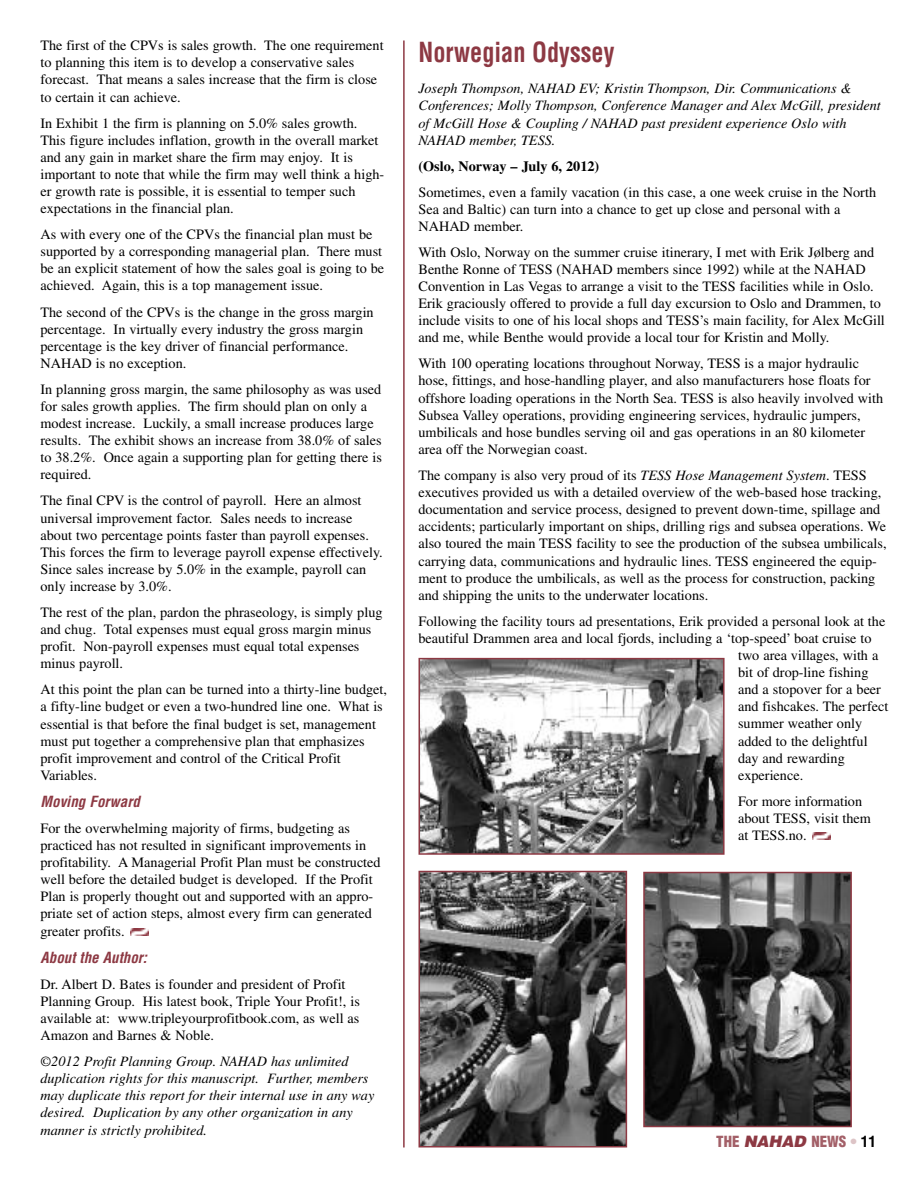
<style>
.page{position:relative;width:918px;height:1188px;background:#fff}
.page>*{position:absolute;margin:0;border:0;box-sizing:border-box;transform-origin:0 0}
.t1{font:700 condensed 27px "Helvetica";color:#8d3943;scale:.9 1}
.t2{font:italic 700 condensed 15px "Helvetica";color:#8d3943}
.t3{font:900 condensed 15px "Helvetica";color:#a36068}
.t4{font:14.25px/17.1px "Times";color:#000}
.t5{font:italic 14.25px/17.1px "Times";color:#000}
.t6{font:700 14.25px "Times";color:#000}
.s1{font-style:italic}
.s2{font-style:italic;font-stretch:normal;font-size:15.75px;color:#8d3943}
.s3{font-weight:700;color:#ddc4c6}
.s4{font-weight:700;color:#000}
</style>
<div class="page">
<img style="left:131px;top:928px;width:17px;height:7px">
<hr style="left:403px;top:40px;width:2px;height:1107px;background:#8d3943">
<img style="left:812px;top:833px;width:18px;height:7px">
<img style="left:421px;top:661px;width:301px;height:191px">
<div style="left:418px;top:658px;width:307px;height:197px;border:2px solid #8d3943"></div>
<img style="left:421px;top:874px;width:203px;height:271px">
<div style="left:418px;top:871px;width:209px;height:277px;border:2px solid #8d3943"></div>
<img style="left:646px;top:875px;width:203px;height:249px">
<div style="left:643px;top:872px;width:209px;height:255px;border:2px solid #8d3943"></div>
<p class="t4" style="left:40px;top:38px;width:345px">The first of the CPVs is sales growth. The one requirement to planning this item is to develop a conservative sales forecast. That means a sales increase that the firm is close to certain it can achieve.</p>
<p class="t4" style="left:40px;top:116px;width:345px">In Exhibit 1 the firm is planning on 5.0% sales growth.<br>This figure includes inflation, growth in the overall market and any gain in market share the firm may enjoy. It is important to note that while the firm may well think a high&shy;er growth rate is possible, it is essential to temper such expectations in the financial plan.</p>
<p class="t4" style="left:40px;top:227px;width:345px">As with every one of the CPVs the financial plan must be supported by a corresponding managerial plan. There must be an explicit statement of how the sales goal is going to be achieved. Again, this is a top management issue.</p>
<p class="t4" style="left:40px;top:305px;width:335px">The second of the CPVs is the change in the gross margin percentage. In virtually every industry the gross margin percentage is the key driver of financial performance.<br>NAHAD is no exception.</p>
<p class="t4" style="left:40px;top:382px;width:343px">In planning gross margin, the same philosophy as was used for sales growth applies. The firm should plan on only a modest increase. Luckily, a small increase produces large results. The exhibit shows an increase from 38.0% of sales to 38.2%. Once again a supporting plan for getting there is required.</p>
<p class="t4" style="left:40px;top:494px;width:344px">The final CPV is the control of payroll. Here an almost universal improvement factor. Sales needs to increase about two percentage points faster than payroll expenses.<br>This forces the firm to leverage payroll expense effectively.<br>Since sales increase by 5.0% in the example, payroll can only increase by 3.0%.</p>
<p class="t4" style="left:40px;top:605px;width:344px">The rest of the plan, pardon the phraseology, is simply plug and chug. Total expenses must equal gross margin minus profit. Non-payroll expenses must equal total expenses minus payroll.</p>
<p class="t4" style="left:40px;top:683px;width:348px">At this point the plan can be turned into a thirty-line budget, a fifty-line budget or even a two-hundred line one. What is essential is that before the final budget is set, management must put together a comprehensive plan that emphasizes profit improvement and control of the Critical Profit Variables.</p>
<p class="t2" style="left:40px;top:794px;width:101px">Moving Forward</p>
<p class="t4" style="left:40px;top:821px;width:342px">For the overwhelming majority of firms, budgeting as practiced has not resulted in significant improvements in profitability. A Managerial Profit Plan must be constructed well before the detailed budget is developed. If the Profit Plan is properly thought out and supported with an appro&shy;priate set of action steps, almost every firm can generated greater profits.</p>
<p class="t2" style="left:40px;top:949px;width:108px">About the Author:</p>
<p class="t4" style="left:40px;top:977px;width:321px">Dr. Albert D. Bates is founder and president of Profit Planning Group. His latest book, Triple Your Profit!, is available at: www.tripleyourprofitbook.com, as well as Amazon and Barnes &amp; Noble.</p>
<p class="t5" style="left:40px;top:1054px;width:335px">©2012 Profit Planning Group. NAHAD has unlimited duplication rights for this manuscript. Further, members may duplicate this report for their internal use in any way desired. Duplication by any other organization in any manner is strictly prohibited.</p>
<h1 class="t1" style="left:419px;top:37px;width:219px">Norwegian Odyssey</h1>
<p class="t5" style="left:418px;top:81px;width:464px">Joseph Thompson, NAHAD EV; Kristin Thompson, Dir. Communications &amp; Conferences; Molly Thompson, Conference Manager and Alex McGill, president of McGill Hose &amp; Coupling / NAHAD past president experience Oslo with NAHAD member, TESS.</p>
<p class="t6" style="left:418px;top:161px;width:182px">(Oslo, Norway – July 6, 2012)</p>
<p class="t4" style="left:418px;top:185px;width:459px">Sometimes, even a family vacation (in this case, a one week cruise in the North<br>Sea and Baltic) can turn into a chance to get up close and personal with a<br>NAHAD member.</p>
<p class="t4" style="left:418px;top:245px;width:468px">With Oslo, Norway on the summer cruise itinerary, I met with Erik Jølberg and Benthe Ronne of TESS (NAHAD members since 1992) while at the NAHAD Convention in Las Vegas to arrange a visit to the TESS facilities while in Oslo.<br>Erik graciously offered to provide a full day excursion to Oslo and Drammen, to include visits to one of his local shops and TESS’s main facility, for Alex McGill and me, while Benthe would provide a local tour for Kristin and Molly.</p>
<p class="t4" style="left:418px;top:356px;width:466px">With 100 operating locations throughout Norway, TESS is a major hydraulic hose, fittings, and hose-handling player, and also manufacturers hose floats for offshore loading operations in the North Sea. TESS is also heavily involved with Subsea Valley operations, providing engineering services, hydraulic jumpers, umbilicals and hose bundles serving oil and gas operations in an 80 kilometer area off the Norwegian coast.</p>
<p class="t4" style="left:418px;top:468px;width:470px">The company is also very proud of its <span class="s1">TESS Hose Management System</span>. TESS executives provided us with a detailed overview of the web-based hose tracking, documentation and service process, designed to prevent down-time, spillage and accidents; particularly important on ships, drilling rigs and subsea operations. We also toured the main TESS facility to see the production of the subsea umbilicals, carrying data, communications and hydraulic lines. TESS engineered the equip&shy;ment to produce the umbilicals, as well as the process for construction, packing and shipping the units to the underwater locations.</p>
<p class="t4" style="left:418px;top:614px;width:468px">Following the facility tours ad presentations, Erik provided a personal look at the</p>
<p class="t4" style="left:418px;top:631px;width:455px">beautiful Drammen area and local fjords, including a ‘top-speed’ boat cruise to</p>
<p class="t4" style="left:738px;top:648px;width:142px">two area villages, with a</p>
<p class="t4" style="left:738px;top:665px;width:132px">bit of drop-line fishing</p>
<p class="t4" style="left:738px;top:682px;width:145px">and a stopover for a beer</p>
<p class="t4" style="left:738px;top:699px;width:152px">and fishcakes. The perfect</p>
<p class="t4" style="left:738px;top:717px;width:126px">summer weather only</p>
<p class="t4" style="left:738px;top:734px;width:131px">added to the delightful</p>
<p class="t4" style="left:738px;top:751px;width:108px">day and rewarding</p>
<p class="t4" style="left:738px;top:768px;width:67px">experience.</p>
<p class="t4" style="left:738px;top:794px;width:135px">For more information about TESS, visit them at TESS.no.</p>
<p class="t3" style="left:716px;top:1133px;width:161px">THE <span class="s2">NAHAD</span> NEWS <span class="s3">•</span> <span class="s4">11</span></p>
</div>
